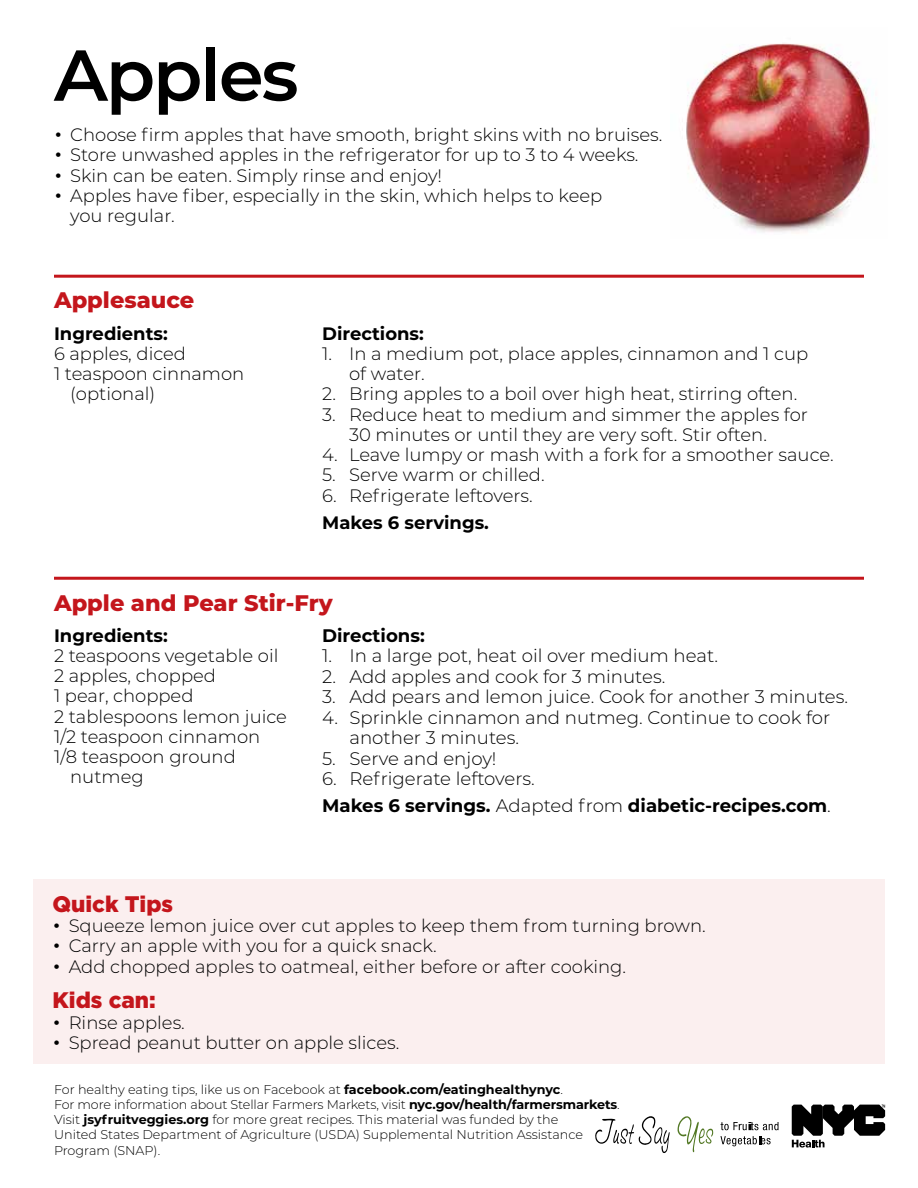
<style>
.page{position:relative;width:918px;height:1188px;background:#fff}
.page>*{position:absolute;margin:0;border:0;box-sizing:border-box;transform-origin:0 0}
.t1{font:600 72px "Montserrat";letter-spacing:-.03em;color:#000}
.t2{font:800 22.5px "Montserrat";color:#c4161c}
.t3{font:900 22.5px "Gotham";color:#c4161c}
.t4{font:300 18.15px/20.4px "Montserrat";color:#000}
.t5{font:700 18.15px "Montserrat";color:#000}
.t6{font:300 18px/20.2px "Montserrat";color:#000}
.t7{font:700 18px "Montserrat";color:#000}
.t8{font:300 12.75px/15.3px "Montserrat";color:#000}
.s1{font-family:"Gotham"}
.s2{font-weight:700}
</style>
<div class="page">
<img style="left:686px;top:43px;width:189px;height:190px">
<div style="left:33px;top:879px;width:852px;height:185px;background:#fbefef"></div>
<hr style="left:54px;top:577px;width:810px;height:3px;background:#c4161c">
<hr style="left:54px;top:275px;width:810px;height:3px;background:#c4161c">
<svg style="left:792px;top:1105px;width:93px;height:43px"></svg>
<svg style="left:721px;top:1122px;width:58px;height:8px"></svg>
<svg style="left:720px;top:1136px;width:51px;height:10px"></svg>
<svg style="left:595px;top:1116px;width:75px;height:37px"></svg>
<svg style="left:677px;top:1116px;width:36px;height:36px"></svg>
<h1 class="t1" style="left:54px;top:24px;width:246px">Apples</h1>
<p class="t6" style="left:54px;top:124px;width:610px"><span class="s1">•</span> Choose firm apples that have smooth, bright skins with no bruises.</p>
<p class="t6" style="left:54px;top:144px;width:586px"><span class="s1">•</span> Store unwashed apples in the refrigerator for up to 3 to 4 weeks.</p>
<p class="t6" style="left:54px;top:164px;width:390px"><span class="s1">•</span> Skin can be eaten. Simply rinse and enjoy!</p>
<p class="t6" style="left:70px;top:185px;width:534px;text-indent:-16px"><span class="s1">•</span> Apples have fiber, especially in the skin, which helps to keep you regular.</p>
<p class="t2" style="left:54px;top:283px;width:142px">Applesauce</p>
<p class="t7" style="left:54px;top:320px;width:115px">Ingredients:</p>
<p class="t6" style="left:54px;top:343px;width:134px">6 apples, diced</p>
<p class="t6" style="left:54px;top:363px;width:192px">1 teaspoon cinnamon</p>
<p class="t6" style="left:70px;top:383px;width:87px">(optional)</p>
<p class="t7" style="left:322px;top:320px;width:103px">Directions:</p>
<p class="t6" style="left:349px;top:343px;width:461px;text-indent:-27px">1. In a medium pot, place apples, cinnamon and 1 cup of water.</p>
<p class="t6" style="left:322px;top:383px;width:477px">2. Bring apples to a boil over high heat, stirring often.</p>
<p class="t6" style="left:349px;top:403px;width:460px;text-indent:-27px">3. Reduce heat to medium and simmer the apples for<br>30 minutes or until they are very soft. Stir often.</p>
<p class="t6" style="left:322px;top:444px;width:513px">4. Leave lumpy or mash with a fork for a smoother sauce.</p>
<p class="t6" style="left:322px;top:464px;width:224px">5. Serve warm or chilled.</p>
<p class="t6" style="left:322px;top:484px;width:212px">6. Refrigerate leftovers.</p>
<p class="t7" style="left:322px;top:509px;width:168px">Makes 6 servings.</p>
<p class="t2" style="left:54px;top:587px;width:280px">Apple and Pear Stir-Fry</p>
<p class="t7" style="left:54px;top:622px;width:115px">Ingredients:</p>
<p class="t6" style="left:54px;top:645px;width:226px">2 teaspoons vegetable oil</p>
<p class="t6" style="left:54px;top:665px;width:164px">2 apples, chopped</p>
<p class="t6" style="left:54px;top:685px;width:141px">1 pear, chopped</p>
<p class="t6" style="left:54px;top:706px;width:235px">2 tablespoons lemon juice</p>
<p class="t6" style="left:54px;top:726px;width:208px">1/2 teaspoon cinnamon</p>
<p class="t6" style="left:54px;top:746px;width:183px">1/8 teaspoon ground</p>
<p class="t6" style="left:70px;top:766px;width:75px">nutmeg</p>
<p class="t5" style="left:322px;top:622px;width:104px">Directions:</p>
<p class="t4" style="left:322px;top:645px;width:397px">1. In a large pot, heat oil over medium heat.</p>
<p class="t4" style="left:322px;top:666px;width:345px">2. Add apples and cook for 3 minutes.</p>
<p class="t4" style="left:322px;top:686px;width:527px">3. Add pears and lemon juice. Cook for another 3 minutes.</p>
<p class="t4" style="left:349px;top:707px;width:482px;text-indent:-27px">4. Sprinkle cinnamon and nutmeg. Continue to cook for another 3 minutes.</p>
<p class="t4" style="left:322px;top:747px;width:176px">5. Serve and enjoy!</p>
<p class="t4" style="left:322px;top:764px;width:510px;line-height:27.3px">6. Refrigerate leftovers.<br><span class="s2">Makes 6 servings.</span> Adapted from <span class="s2">diabetic-recipes.com</span>.</p>
<p class="t3" style="left:52px;top:888px;width:122px">Quick Tips</p>
<p class="t6" style="left:52px;top:915px;width:655px"><span class="s1">•</span> Squeeze lemon juice over cut apples to keep them from turning brown.</p>
<p class="t6" style="left:52px;top:935px;width:386px"><span class="s1">•</span> Carry an apple with you for a quick snack.</p>
<p class="t6" style="left:52px;top:956px;width:575px"><span class="s1">•</span> Add chopped apples to oatmeal, either before or after cooking.</p>
<p class="t3" style="left:52px;top:985px;width:105px">Kids can:</p>
<p class="t6" style="left:52px;top:1012px;width:134px"><span class="s1">•</span> Rinse apples.</p>
<p class="t6" style="left:52px;top:1032px;width:348px"><span class="s1">•</span> Spread peanut butter on apple slices.</p>
<p class="t8" style="left:54px;top:1081px;width:567px">For healthy eating tips, like us on Facebook at <span class="s2">facebook.com/eatinghealthynyc</span>.<br>For more information about Stellar Farmers Markets, visit <span class="s2">nyc.gov/health/farmersmarkets</span>.<br>Visit <span class="s2">jsyfruitveggies.org</span> for more great recipes. This material was funded by the<br>United States Department of Agriculture (USDA) Supplemental Nutrition Assistance Program (SNAP).</p>
</div>
